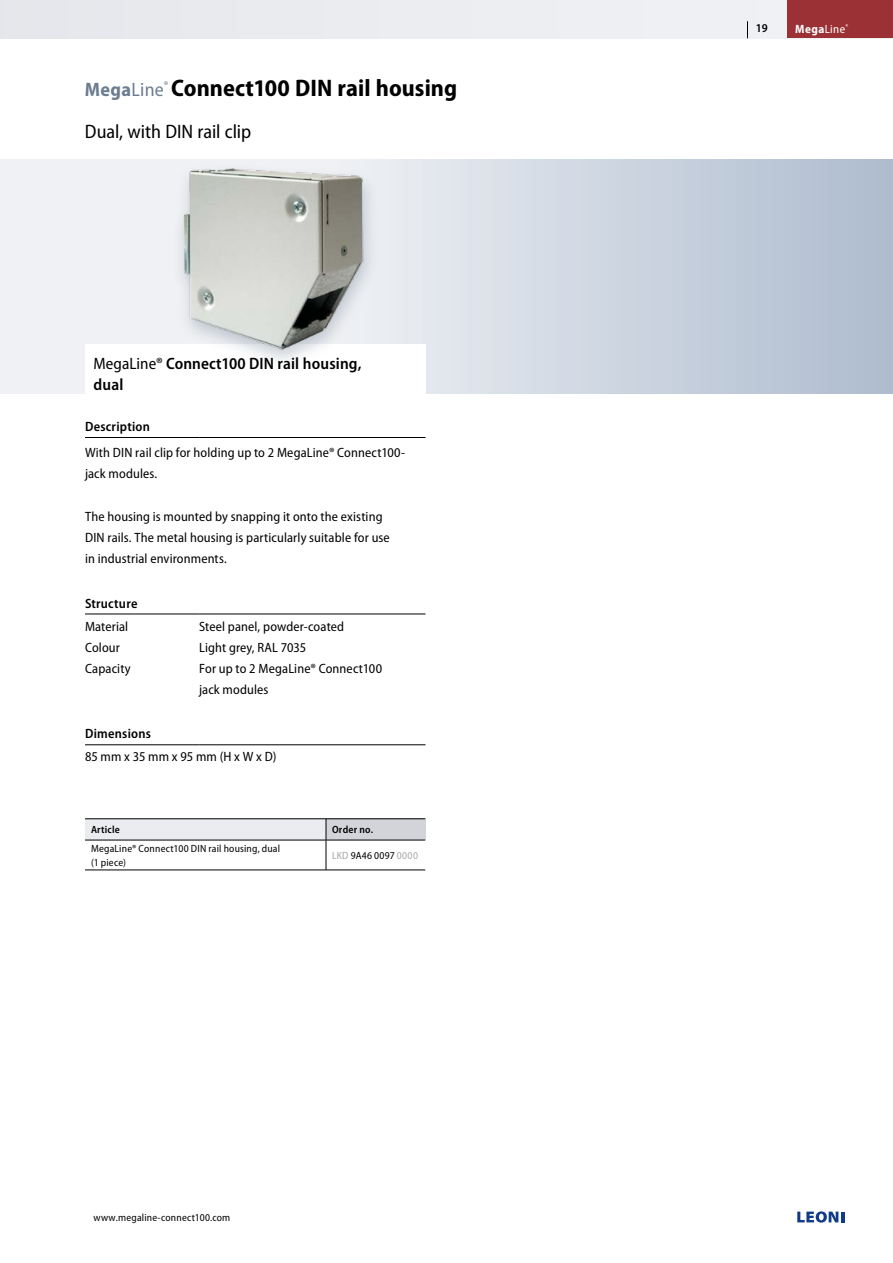
<style>
.page{position:relative;width:893px;height:1263px;background:#fff}
.page>*{position:absolute;margin:0;border:0;box-sizing:border-box;transform-origin:0 0}
.t1{font:700 semi-condensed 24px "Myriad Pro";letter-spacing:.005em;color:#000}
.t2{font:semi-condensed 19.5px "Myriad Pro";letter-spacing:-.005em;color:#000}
.t3{font:600 semi-condensed 16.5px/21.3px "Myriad Pro";letter-spacing:.01em;color:#000}
.t4{font:semi-condensed 13.5px/21.3px "Myriad Pro";letter-spacing:.01em;color:#000}
.t5{font:600 semi-condensed 13.5px "Myriad Pro";letter-spacing:.02em;color:#000}
.t6{font:700 semi-condensed 12px "Myriad Pro";color:#fff}
.t7{font:600 semi-condensed 12px "Myriad Pro";color:#000}
.t8{font:semi-condensed 10.5px/13.5px "Myriad Pro";letter-spacing:.02em;color:#000}
.t9{font:600 semi-condensed 10.5px "Myriad Pro";letter-spacing:.025em;color:#000}
.s1{font-size:19.5px;color:#6c7d90}
.s2{font-weight:400;font-size:19.5px;color:#6c7d90}
.s3{font-weight:400}
.s4{color:#a7a7a8}
</style>
<div class="page">
<div style="left:0;top:0;width:893px;height:38px;background:#ebedf0"></div>
<div style="left:787px;top:0;width:106px;height:38px;background:#9b3135"></div>
<svg style="left:0;top:159px;width:893px;height:234px"></svg>
<div style="left:85px;top:344px;width:340px;height:71px;background:#fff"></div>
<hr style="left:85px;top:437px;width:114px;height:1px;background:#000">
<hr style="left:199px;top:437px;width:226px;height:1px;background:#000">
<hr style="left:85px;top:744px;width:114px;height:1px;background:#000">
<hr style="left:199px;top:744px;width:226px;height:1px;background:#000">
<hr style="left:85px;top:614px;width:114px;height:1px;background:#000">
<hr style="left:199px;top:614px;width:226px;height:1px;background:#000">
<div style="left:172px;top:163px;width:207px;height:207px;background:#6c7d90;opacity:.35"></div>
<img style="left:174px;top:159px;width:200px;height:195px">
<hr style="left:85px;top:818px;width:241px;height:1px;background:#000">
<hr style="left:326px;top:818px;width:99px;height:1px;background:#000">
<svg style="left:85px;top:819px;width:340px;height:51px"></svg>
<hr style="left:85px;top:840px;width:241px;height:1px;background:#000">
<hr style="left:326px;top:840px;width:99px;height:1px;background:#000">
<hr style="left:326px;top:840px;width:1px;height:30px;background:#000">
<hr style="left:85px;top:870px;width:241px;height:1px;background:#000">
<hr style="left:326px;top:870px;width:99px;height:1px;background:#000">
<svg style="left:797px;top:1211px;width:47px;height:11px"></svg>
<svg style="left:747px;top:21px;width:1px;height:17px"></svg>
<h1 class="t1" style="left:85px;top:72px;width:374px"><span class="s1">Mega</span><span class="s2">Line</span><sup>®</sup> Connect100 DIN rail housing</h1>
<h2 class="t2" style="left:85px;top:120px;width:168px">Dual, with DIN rail clip</h2>
<p class="t3" style="left:94px;top:352px;width:270px"><span class="s3">MegaLine®</span> Connect100 DIN rail housing, dual</p>
<p class="t5" style="left:85px;top:418px;width:66px">Description</p>
<p class="t4" style="left:85px;top:442px;width:322px">With DIN rail clip for holding up to 2 MegaLine® Connect100- jack modules.</p>
<p class="t4" style="left:85px;top:506px;width:306px">The housing is mounted by snapping it onto the existing<br>DIN rails. The metal housing is particularly suitable for use in industrial environments.</p>
<p class="t5" style="left:85px;top:595px;width:54px">Structure</p>
<p class="t4" style="left:85px;top:615px;width:47px">Material<br>Colour<br>Capacity</p>
<p class="t4" style="left:199px;top:615px;width:184px">Steel panel, powder-coated<br>Light grey, RAL 7035<br>For up to 2 MegaLine® Connect100 jack modules</p>
<p class="t5" style="left:85px;top:725px;width:68px">Dimensions</p>
<p class="t4" style="left:85px;top:746px;width:193px">85 mm x 35 mm x 95 mm (H x W x D)</p>
<p class="t9" style="left:91px;top:822px;width:30px">Article</p>
<p class="t9" style="left:332px;top:822px;width:43px">Order no.</p>
<p class="t8" style="left:91px;top:842px;width:191px">MegaLine® Connect100 DIN rail housing, dual (1 piece)</p>
<p class="t8" style="left:332px;top:848px;width:87px"><span class="s4">LKD</span> 9A46 0097 <span class="s4">0000</span></p>
<p class="t8" style="left:93px;top:1211px;width:139px">www.megaline-connect100.com</p>
<p class="t7" style="left:756px;top:21px;width:13px">19</p>
<p class="t6" style="left:795px;top:21px;width:55px">Mega<span class="s3">Line</span><sup>®</sup></p>
</div>
